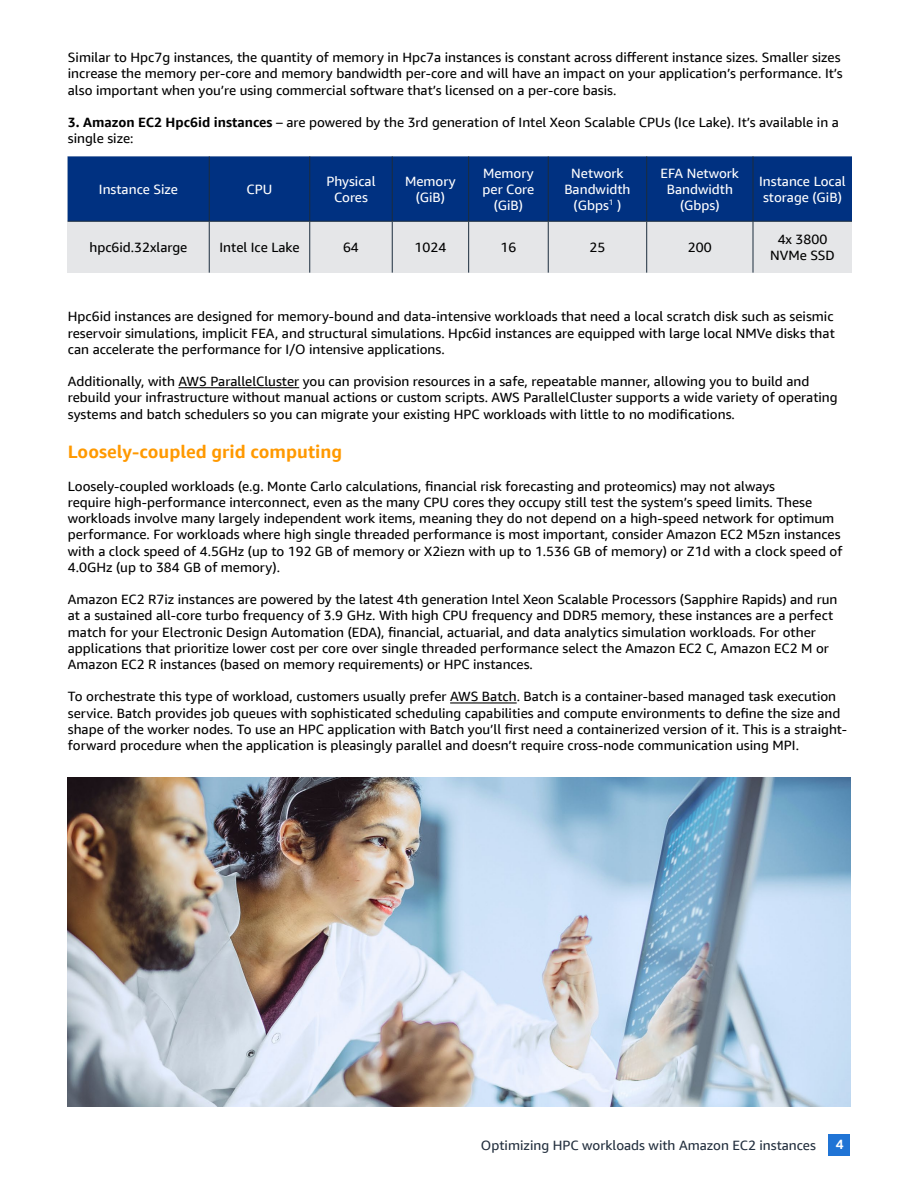
<style>
.page{position:relative;width:918px;height:1188px;background:#fff}
.page>*{position:absolute;margin:0;border:0;box-sizing:border-box;transform-origin:0 0}
.t1{font:700 18px "Amazon Ember Display";color:#f90}
.t2{font:13.5px/16.2px "Amazon Ember Display";color:#000}
.t3{font:13.5px/16.2px "Amazon Ember Display";color:#fff;text-align:center}
.t4{font:13.5px "Amazon Ember Display";color:#232f3e}
.t5{font:700 13.5px "Amazon Ember Display";color:#fff}
.s1{font-weight:700}
</style>
<div class="page">
<div style="left:828px;top:1134px;width:22px;height:22px;background:#2074d5"></div>
<div style="left:68px;top:156px;width:784px;height:117px;background:#e5e6e8"></div>
<div style="left:68px;top:156px;width:784px;height:65px;background:#003181"></div>
<hr style="left:209px;top:156px;width:1px;height:65px;background:#1c2d3d">
<hr style="left:309px;top:156px;width:1px;height:65px;background:#1c2d3d">
<hr style="left:392px;top:156px;width:1px;height:65px;background:#1c2d3d">
<hr style="left:468px;top:156px;width:1px;height:65px;background:#1c2d3d">
<hr style="left:548px;top:156px;width:1px;height:65px;background:#1c2d3d">
<hr style="left:646px;top:156px;width:1px;height:65px;background:#1c2d3d">
<hr style="left:753px;top:156px;width:1px;height:65px;background:#1c2d3d">
<hr style="left:68px;top:221px;width:141px;height:1px;background:#1c2d3d">
<hr style="left:209px;top:221px;width:101px;height:1px;background:#1c2d3d">
<hr style="left:209px;top:221px;width:1px;height:52px;background:#1c2d3d">
<hr style="left:310px;top:221px;width:82px;height:1px;background:#1c2d3d">
<hr style="left:309px;top:221px;width:1px;height:52px;background:#1c2d3d">
<hr style="left:392px;top:221px;width:77px;height:1px;background:#1c2d3d">
<hr style="left:392px;top:221px;width:1px;height:52px;background:#1c2d3d">
<hr style="left:469px;top:221px;width:79px;height:1px;background:#1c2d3d">
<hr style="left:468px;top:221px;width:1px;height:52px;background:#1c2d3d">
<hr style="left:548px;top:221px;width:99px;height:1px;background:#1c2d3d">
<hr style="left:548px;top:221px;width:1px;height:52px;background:#1c2d3d">
<hr style="left:647px;top:221px;width:106px;height:1px;background:#1c2d3d">
<hr style="left:646px;top:221px;width:1px;height:52px;background:#1c2d3d">
<hr style="left:753px;top:221px;width:99px;height:1px;background:#1c2d3d">
<hr style="left:753px;top:221px;width:1px;height:52px;background:#1c2d3d">
<img style="left:68px;top:777px;width:782px;height:330px">
<hr style="left:179px;top:387px;width:120px;height:1px;background:#000">
<hr style="left:450px;top:702px;width:67px;height:2px;background:#000">
<p class="t2" style="left:68px;top:49px;width:776px">Similar to Hpc7g instances, the quantity of memory in Hpc7a instances is constant across different instance sizes. Smaller sizes increase the memory per-core and memory bandwidth per-core and will have an impact on your application’s performance. It’s also important when you’re using commercial software that’s licensed on a per-core basis.</p>
<p class="t2" style="left:68px;top:114px;width:773px"><span class="s1">3. Amazon EC2 Hpc6id instances</span> – are powered by the 3rd generation of Intel Xeon Scalable CPUs (Ice Lake). It’s available in a single size:</p>
<p class="t3" style="left:99px;top:181px;width:81px">Instance Size</p>
<p class="t3" style="left:247px;top:181px;width:27px">CPU</p>
<p class="t3" style="left:326px;top:173px;width:51px">Physical<br>Cores</p>
<p class="t3" style="left:405px;top:173px;width:52px">Memory (GiB)</p>
<p class="t3" style="left:483px;top:165px;width:53px">Memory per Core (GiB)</p>
<p class="t3" style="left:564px;top:165px;width:68px">Network<br>Bandwidth (Gbps<sup>1</sup> )</p>
<p class="t3" style="left:661px;top:165px;width:80px">EFA Network<br>Bandwidth (Gbps)</p>
<p class="t3" style="left:759px;top:173px;width:88px;text-align:left">Instance Local storage (GiB)</p>
<p class="t2" style="left:89px;top:239px;width:99px">hpc6id.32xlarge</p>
<p class="t2" style="left:220px;top:239px;width:81px">Intel Ice Lake</p>
<p class="t2" style="left:343px;top:239px;width:17px">64</p>
<p class="t2" style="left:415px;top:239px;width:33px">1024</p>
<p class="t2" style="left:501px;top:239px;width:17px">16</p>
<p class="t2" style="left:590px;top:239px;width:17px">25</p>
<p class="t2" style="left:688px;top:239px;width:25px">200</p>
<p class="t2" style="left:770px;top:231px;width:66px;text-align:center">4x 3800<br>NVMe SSD</p>
<p class="t2" style="left:68px;top:309px;width:768px;text-align:justify">Hpc6id instances are designed for memory-bound and data-intensive workloads that need a local scratch disk such as seismic reservoir simulations, implicit FEA, and structural simulations. Hpc6id instances are equipped with large local NMVe disks that can accelerate the performance for I/O intensive applications.</p>
<p class="t2" style="left:68px;top:373px;width:771px">Additionally, with AWS ParallelCluster you can provision resources in a safe, repeatable manner, allowing you to build and rebuild your infrastructure without manual actions or custom scripts. AWS ParallelCluster supports a wide variety of operating systems and batch schedulers so you can migrate your existing HPC workloads with little to no modifications.</p>
<h1 class="t1" style="left:68px;top:441px;width:276px">Loosely-coupled grid computing</h1>
<p class="t2" style="left:68px;top:478px;width:776px">Loosely-coupled workloads (e.g. Monte Carlo calculations, financial risk forecasting and proteomics) may not always<br>require high-performance interconnect, even as the many CPU cores they occupy still test the system’s speed limits. These workloads involve many largely independent work items, meaning they do not depend on a high-speed network for optimum performance. For workloads where high single threaded performance is most important, consider Amazon EC2 M5zn instances with a clock speed of 4.5GHz (up to 192 GB of memory or X2iezn with up to 1.536 GB of memory) or Z1d with a clock speed of 4.0GHz (up to 384 GB of memory).</p>
<p class="t2" style="left:68px;top:591px;width:771px">Amazon EC2 R7iz instances are powered by the latest 4th generation Intel Xeon Scalable Processors (Sapphire Rapids) and run at a sustained all-core turbo frequency of 3.9 GHz. With high CPU frequency and DDR5 memory, these instances are a perfect match for your Electronic Design Automation (EDA), financial, actuarial, and data analytics simulation workloads. For other applications that prioritize lower cost per core over single threaded performance select the Amazon EC2 C, Amazon EC2 M or Amazon EC2 R instances (based on memory requirements) or HPC instances.</p>
<p class="t2" style="left:68px;top:689px;width:781px">To orchestrate this type of workload, customers usually prefer AWS Batch. Batch is a container-based managed task execution service. Batch provides job queues with sophisticated scheduling capabilities and compute environments to define the size and shape of the worker nodes. To use an HPC application with Batch you’ll first need a containerized version of it. This is a straight&shy;forward procedure when the application is pleasingly parallel and doesn’t require cross-node communication using MPI.</p>
<p class="t4" style="left:481px;top:1137px;width:336px">Optimizing HPC workloads with Amazon EC2 instances</p>
<p class="t5" style="left:836px;top:1136px;width:9px">4</p>
</div>
